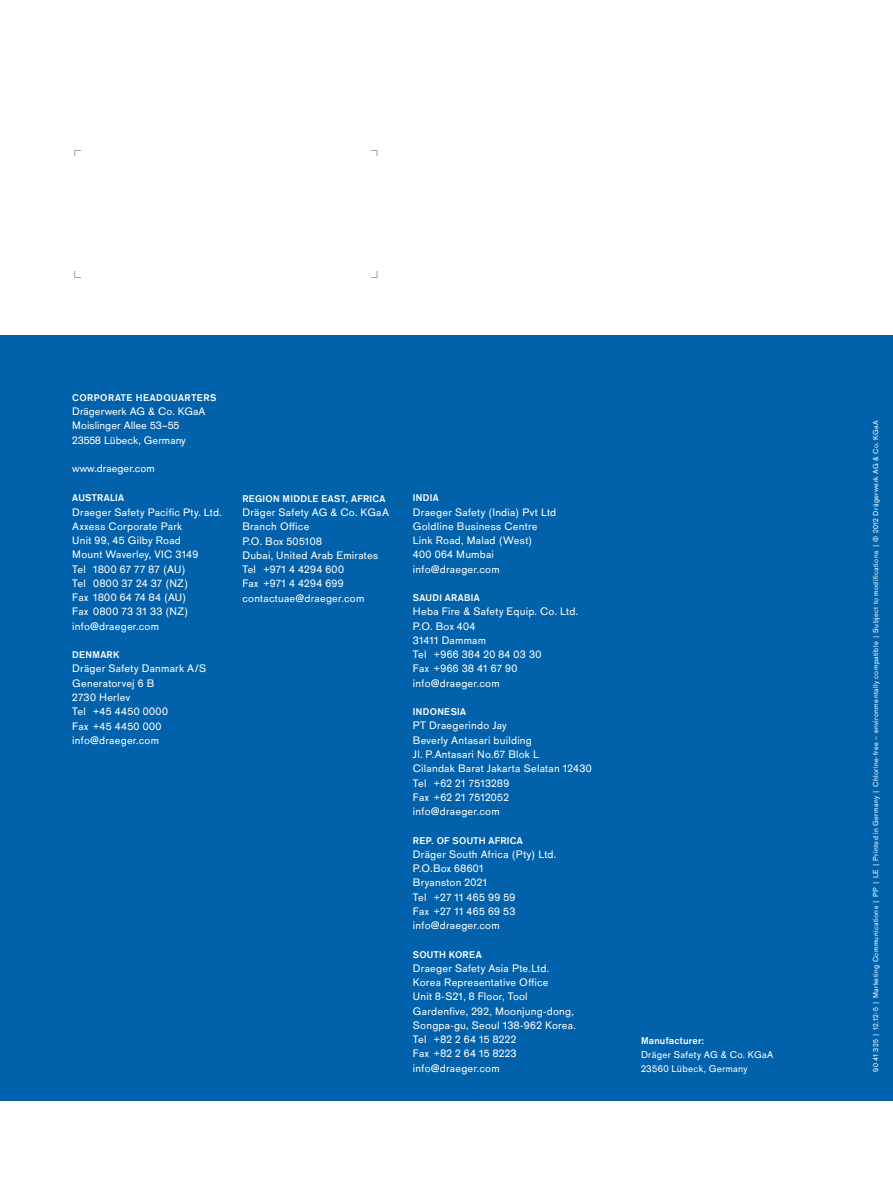
<style>
.page{position:relative;width:893px;height:1191px;background:#fff}
.page>*{position:absolute;margin:0;border:0;box-sizing:border-box;transform-origin:0 0}
.t1{font:11.25px/14.2px "Draeger San";letter-spacing:.02em;color:#fff}
.t2{font:11.25px/14.2px "Draeger San";color:#fff}
.t3{font:700 10.2px "Draeger San";letter-spacing:.03em;color:#fff}
.t4{font:10.2px/14.2px "Draeger San";letter-spacing:.025em;color:#fff}
.t5{font:700 10.2px "Draeger San";letter-spacing:.05em;color:#fff}
.t6{font:7.5px "Draeger San";letter-spacing:.045em;color:#fff}
</style>
<div class="page">
<div style="left:0;top:335px;width:893px;height:765px;background:#0161aa"></div>
<p class="t5" style="left:72px;top:392px;width:146px">CORPORATE HEADQUARTERS</p>
<p class="t2" style="left:72px;top:404px;width:135px">Drägerwerk AG &amp; Co. KGaA<br>Moislinger Allee 53–55<br>23558 Lübeck, Germany</p>
<p class="t2" style="left:72px;top:461px;width:84px">www.draeger.com</p>
<p class="t3" style="left:72px;top:492px;width:53px">AUSTRALIA</p>
<p class="t1" style="left:72px;top:505px;width:151px">Draeger Safety Pacific Pty. Ltd.<br>Axxess Corporate Park<br>Unit 99, 45 Gilby Road<br>Mount Waverley, VIC 3149<br>Tel 1800 67 77 87 (AU)<br>Tel 0800 37 24 37 (NZ)<br>Fax 1800 64 74 84 (AU)<br>Fax 0800 73 31 33 (NZ) info@draeger.com</p>
<p class="t3" style="left:72px;top:649px;width:49px">DENMARK</p>
<p class="t1" style="left:72px;top:662px;width:135px">Dräger Safety Danmark A/S<br>Generatorvej 6 B<br>2730 Herlev<br>Tel +45 4450 0000<br>Fax +45 4450 000 info@draeger.com</p>
<p class="t3" style="left:242px;top:493px;width:145px">REGION MIDDLE EAST, AFRICA</p>
<p class="t1" style="left:242px;top:505px;width:148px">Dräger Safety AG &amp; Co. KGaA<br>Branch Office<br>P.O. Box 505108<br>Dubai, United Arab Emirates<br>Tel +971 4 4294 600<br>Fax +971 4 4294 699 contactuae@draeger.com</p>
<p class="t3" style="left:413px;top:492px;width:27px">INDIA</p>
<p class="t1" style="left:413px;top:505px;width:145px">Draeger Safety (India) Pvt Ltd<br>Goldline Business Centre<br>Link Road, Malad (West)<br>400 064 Mumbai info@draeger.com</p>
<p class="t3" style="left:413px;top:592px;width:68px">SAUDI ARABIA</p>
<p class="t1" style="left:413px;top:605px;width:167px">Heba Fire &amp; Safety Equip. Co. Ltd.<br>P.O. Box 404<br>31411 Dammam<br>Tel +966 384 20 84 03 30<br>Fax +966 38 41 67 90 info@draeger.com</p>
<p class="t3" style="left:413px;top:706px;width:55px">INDONESIA</p>
<p class="t1" style="left:413px;top:719px;width:180px">PT Draegerindo Jay<br>Beverly Antasari building<br>Jl. P.Antasari No.67 Blok L<br>Cilandak Barat Jakarta Selatan 12430<br>Tel +62 21 7513289<br>Fax +62 21 7512052 info@draeger.com</p>
<p class="t3" style="left:413px;top:834px;width:111px">REP. OF SOUTH AFRICA</p>
<p class="t1" style="left:413px;top:847px;width:145px">Dräger South Africa (Pty) Ltd.<br>P.O.Box 68601<br>Bryanston 2021<br>Tel +27 11 465 99 59<br>Fax +27 11 465 69 53 info@draeger.com</p>
<p class="t3" style="left:413px;top:948px;width:70px">SOUTH KOREA</p>
<p class="t1" style="left:413px;top:961px;width:164px">Draeger Safety Asia Pte.Ltd.<br>Korea Representative Office<br>Unit 8-S21, 8 Floor, Tool<br>Gardenfive, 292, Moonjung-dong,<br>Songpa-gu, Seoul 138-962 Korea.<br>Tel +82 2 64 15 8222<br>Fax +82 2 64 15 8223 info@draeger.com</p>
<p class="t3" style="left:641px;top:1034px;width:65px">Manufacturer:</p>
<p class="t4" style="left:641px;top:1047px;width:134px">Dräger Safety AG &amp; Co. KGaA<br>23560 Lübeck, Germany</p>
<p class="t6" style="left:871px;top:1071px;width:653px;rotate:-90deg">90 41 325 | 12.12-5 | Marketing Communications | PP | LE | Printed in Germany | Chlorine-free – environmentally compatible | Subject to modifications | © 2012 Drägerwerk AG &amp; Co. KGaA</p>
</div>
